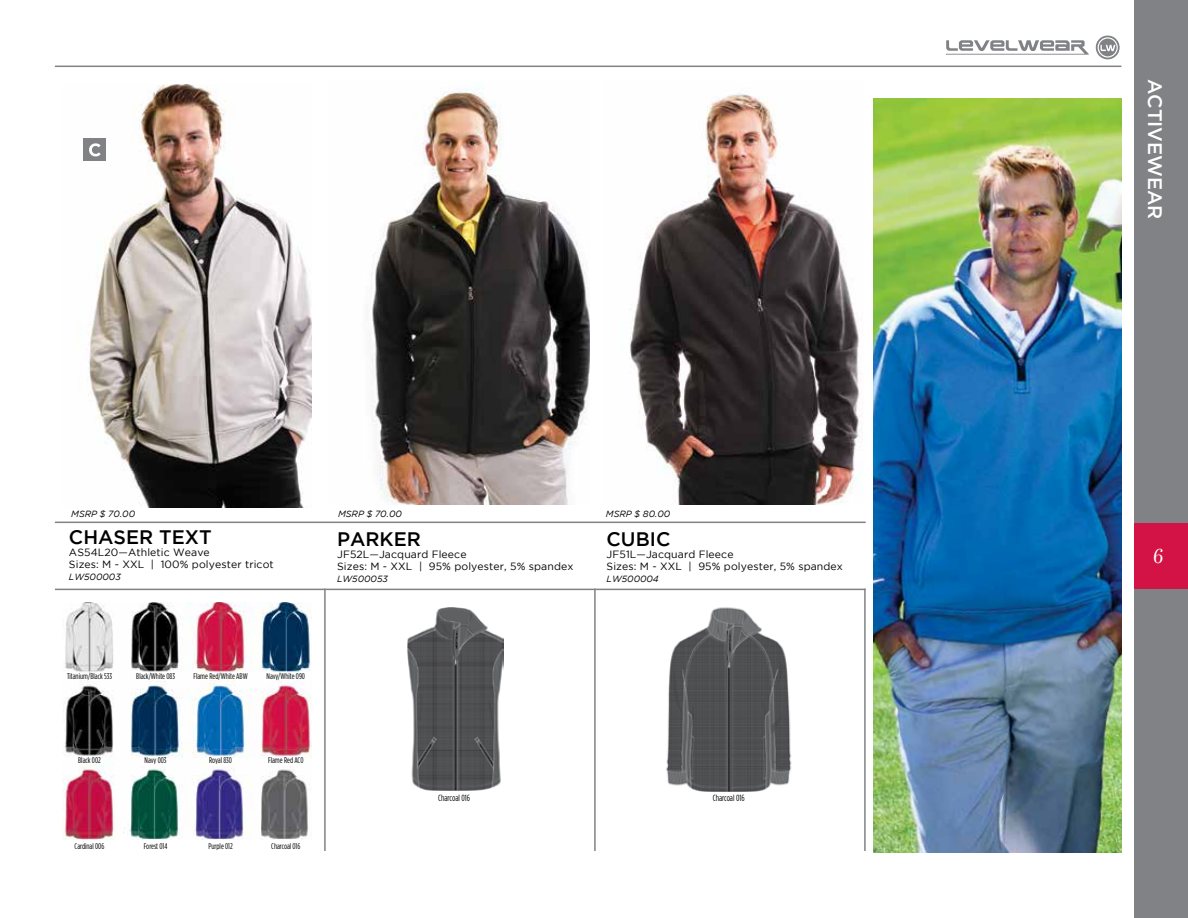
<style>
.page{position:relative;width:1188px;height:918px;background:#fff}
.page>*{position:absolute;margin:0;border:0;box-sizing:border-box;transform-origin:0 0}
.t1{font:500 19.5px "Gotham";color:#000}
.t2{font:500 19.5px "Gotham";color:#fff}
.t3{font:19.5px "Theano Didot";color:#fff}
.t4{font:10.5px/12px "Gotham";letter-spacing:.01em;color:#000}
.t5{font:italic 9px "Gotham";color:#000}
.t6{font:9px "Gotham Condensed";color:#000}
.t7{font:8.25px "Gotham Condensed";color:#000}
</style>
<div class="page">
<img style="left:87px;top:84px;width:225px;height:424px">
<img style="left:62px;top:603px;width:250px;height:236px">
<img style="left:371px;top:88px;width:219px;height:417px">
<img style="left:630px;top:94px;width:233px;height:411px">
<img style="left:666px;top:607px;width:126px;height:184px">
<img style="left:407px;top:607px;width:96px;height:184px">
<img style="left:874px;top:99px;width:247px;height:753px">
<hr style="left:55px;top:66px;width:1066px;height:1px;background:#808285">
<div style="left:1134px;top:0;width:54px;height:918px;background:#808285"></div>
<div style="left:1134px;top:523px;width:54px;height:66px;background:#d31245"></div>
<svg style="left:946px;top:40px;width:143px;height:15px"></svg>
<svg style="left:1096px;top:36px;width:24px;height:23px"></svg>
<hr style="left:324px;top:589px;width:2px;height:262px;background:#808285">
<hr style="left:594px;top:589px;width:2px;height:262px;background:#808285">
<hr style="left:864px;top:589px;width:2px;height:262px;background:#808285">
<hr style="left:55px;top:589px;width:811px;height:1px;background:#808285">
<hr style="left:55px;top:522px;width:811px;height:1px;background:#808285">
<div style="left:83px;top:138px;width:22px;height:23px;background:#808285"></div>
<svg style="left:89px;top:143px;width:12px;height:13px"></svg>
<p class="t5" style="left:71px;top:509px;width:65px">MSRP $ 70.00</p>
<p class="t5" style="left:338px;top:509px;width:65px">MSRP $ 70.00</p>
<p class="t5" style="left:606px;top:509px;width:66px">MSRP $ 80.00</p>
<h1 class="t1" style="left:69px;top:526px;width:144px">CHASER TEXT</h1>
<p class="t4" style="left:69px;top:547px;width:206px">AS54L20—Athletic Weave<br>Sizes: M - XXL | 100% polyester tricot</p>
<p class="t5" style="left:69px;top:572px;width:53px">LW500003</p>
<h1 class="t1" style="left:337px;top:528px;width:85px">PARKER</h1>
<p class="t4" style="left:337px;top:549px;width:238px">JF52L—Jacquard Fleece<br>Sizes: M - XXL | 95% polyester, 5% spandex</p>
<p class="t5" style="left:337px;top:574px;width:52px">LW500053</p>
<h1 class="t1" style="left:607px;top:528px;width:65px">CUBIC</h1>
<p class="t4" style="left:607px;top:549px;width:238px">JF51L—Jacquard Fleece<br>Sizes: M - XXL | 95% polyester, 5% spandex</p>
<p class="t5" style="left:607px;top:574px;width:54px">LW500004</p>
<p class="t7" style="left:67px;top:672px;width:46px">Titanium/Black 533</p>
<p class="t7" style="left:136px;top:672px;width:40px">Black/White 083</p>
<p class="t7" style="left:194px;top:672px;width:56px">Flame Red/White ABW</p>
<p class="t7" style="left:267px;top:672px;width:40px">Navy/White 090</p>
<p class="t7" style="left:78px;top:756px;width:24px">Black 002</p>
<p class="t7" style="left:145px;top:756px;width:23px">Navy 003</p>
<p class="t7" style="left:209px;top:756px;width:24px">Royal 830</p>
<p class="t7" style="left:268px;top:756px;width:37px">Flame Red AC0</p>
<p class="t6" style="left:438px;top:793px;width:33px">Charcoal 016</p>
<p class="t6" style="left:713px;top:793px;width:33px">Charcoal 016</p>
<p class="t7" style="left:75px;top:841px;width:31px">Cardinal 006</p>
<p class="t7" style="left:144px;top:841px;width:25px">Forest 014</p>
<p class="t7" style="left:208px;top:841px;width:26px">Purple 012</p>
<p class="t7" style="left:271px;top:841px;width:31px">Charcoal 016</p>
<h1 class="t2" style="left:1166px;top:79px;width:142px;rotate:90deg">ACTIVEWEAR</h1>
<h1 class="t3" style="left:1153px;top:545px;width:12px">6</h1>
</div>
